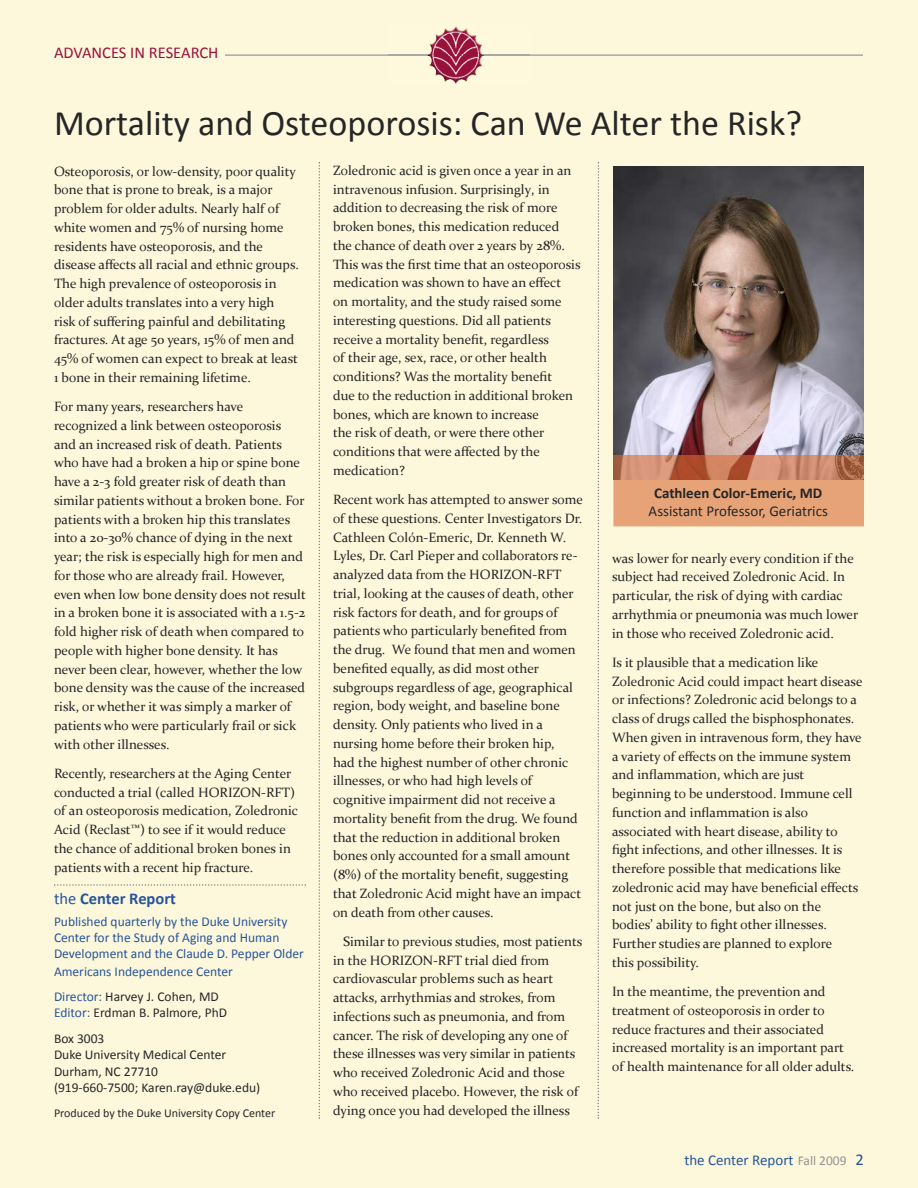
<style>
.page{position:relative;width:918px;height:1188px;background:#fff}
.page>*{position:absolute;margin:0;border:0;box-sizing:border-box;transform-origin:0 0}
.t1{font:36px "Calibri";color:#272627}
.t2{font:16.5px "Calibri";color:#97133c}
.t3{font:700 16.5px "Calibri";color:#27559a}
.t4{font:15px "Calibri";color:#272627}
.t5{font:15px "Calibri";color:#27559a}
.t6{font:700 15px "Calibri";color:#272627}
.t7{font:13.5px/18.8px "Constantia";color:#272627}
.t8{font:13.5px/16.5px "Calibri";color:#27559a}
.t9{font:13.5px/16.5px "Calibri";color:#272627}
.t10{font:12px "Calibri";color:#272627}
.s1{font-weight:400}
.s2{color:#27559a}
.s3{font-size:13.5px;color:#939393}
.s4{font-size:16.5px}
</style>
<div class="page">
<div style="left:0;top:0;width:916px;height:1188px;background:#fdf8dc"></div>
<div style="left:884px;top:0;width:34px;height:1188px;background:#fdf8dc"></div>
<hr style="left:54px;top:54px;width:809px;height:2px;background:#a9a8a9">
<div style="left:54px;top:46px;width:171px;height:34px;background:#fdf8dc"></div>
<img style="left:427px;top:26px;width:58px;height:58px">
<svg style="left:54px;top:884px;width:252px;height:2px"></svg>
<img style="left:613px;top:166px;width:251px;height:290px">
<div style="left:613px;top:480px;width:251px;height:46px;background:#e6a377"></div>
<img style="left:613px;top:456px;width:251px;height:24px">
<svg style="left:597px;top:162px;width:2px;height:957px"></svg>
<svg style="left:319px;top:162px;width:1px;height:957px"></svg>
<p class="t2" style="left:54px;top:42px;width:166px">ADVANCES IN RESEARCH</p>
<h1 class="t1" style="left:54px;top:101px;width:750px">Mortality and Osteoporosis: Can We Alter the Risk?</h1>
<p class="t7" style="left:54px;top:162px;width:246px">Osteoporosis, or low-density, poor quality bone that is prone to break, is a major problem for older adults. Nearly half of white women and 75% of nursing home residents have osteoporosis, and the disease affects all racial and ethnic groups.<br>The high prevalence of osteoporosis in older adults translates into a very high risk of suffering painful and debilitating fractures. At age 50 years, 15% of men and 45% of women can expect to break at least 1 bone in their remaining lifetime.</p>
<p class="t7" style="left:54px;top:397px;width:253px">For many years, researchers have recognized a link between osteoporosis and an increased risk of death. Patients who have had a broken a hip or spine bone have a 2-3 fold greater risk of death than similar patients without a broken bone. For patients with a broken hip this translates into a 20-30% chance of dying in the next year; the risk is especially high for men and for those who are already frail. However, even when low bone density does not result in a broken bone it is associated with a 1.5-2 fold higher risk of death when compared to people with higher bone density. It has never been clear, however, whether the low bone density was the cause of the increased risk, or whether it was simply a marker of patients who were particularly frail or sick with other illnesses.</p>
<p class="t7" style="left:54px;top:764px;width:246px">Recently, researchers at the Aging Center conducted a trial (called HORIZON-RFT) of an osteoporosis medication, Zoledronic Acid (Reclast™) to see if it would reduce the chance of additional broken bones in patients with a recent hip fracture.</p>
<p class="t7" style="left:333px;top:161px;width:249px">Zoledronic acid is given once a year in an intravenous infusion. Surprisingly, in addition to decreasing the risk of more broken bones, this medication reduced the chance of death over 2 years by 28%.<br>This was the first time that an osteoporosis medication was shown to have an effect<br>on mortality, and the study raised some interesting questions. Did all patients receive a mortality benefit, regardless<br>of their age, sex, race, or other health conditions? Was the mortality benefit<br>due to the reduction in additional broken bones, which are known to increase<br>the risk of death, or were there other conditions that were affected by the medication?</p>
<p class="t7" style="left:333px;top:490px;width:251px">Recent work has attempted to answer some of these questions. Center Investigators Dr.<br>Cathleen Colón-Emeric, Dr. Kenneth W.<br>Lyles, Dr. Carl Pieper and collaborators re&shy;analyzed data from the HORIZON-RFT trial, looking at the causes of death, other risk factors for death, and for groups of patients who particularly benefited from the drug. We found that men and women benefited equally, as did most other subgroups regardless of age, geographical region, body weight, and baseline bone density. Only patients who lived in a nursing home before their broken hip,<br>had the highest number of other chronic illnesses, or who had high levels of cognitive impairment did not receive a mortality benefit from the drug. We found that the reduction in additional broken bones only accounted for a small amount (8%) of the mortality benefit, suggesting that Zoledronic Acid might have an impact on death from other causes.</p>
<p class="t7" style="left:333px;top:932px;width:251px;text-indent:10px">Similar to previous studies, most patients in the HORIZON-RFT trial died from cardiovascular problems such as heart attacks, arrhythmias and strokes, from infections such as pneumonia, and from cancer. The risk of developing any one of these illnesses was very similar in patients who received Zoledronic Acid and those who received placebo. However, the risk of dying once you had developed the illness</p>
<p class="t6" style="left:654px;top:484px;width:170px">Cathleen Color-Emeric, MD</p>
<p class="t4" style="left:649px;top:502px;width:181px">Assistant Professor, Geriatrics</p>
<p class="t7" style="left:612px;top:549px;width:248px">was lower for nearly every condition if the subject had received Zoledronic Acid. In particular, the risk of dying with cardiac arrhythmia or pneumonia was much lower in those who received Zoledronic acid.</p>
<p class="t7" style="left:612px;top:653px;width:252px">Is it plausible that a medication like Zoledronic Acid could impact heart disease or infections? Zoledronic acid belongs to a class of drugs called the bisphosphonates.<br>When given in intravenous form, they have a variety of effects on the immune system and inflammation, which are just beginning to be understood. Immune cell function and inflammation is also associated with heart disease, ability to fight infections, and other illnesses. It is therefore possible that medications like zoledronic acid may have beneficial effects not just on the bone, but also on the bodies’ ability to fight other illnesses.<br>Further studies are planned to explore<br>this possibility.</p>
<p class="t7" style="left:612px;top:982px;width:244px">In the meantime, the prevention and treatment of osteoporosis in order to reduce fractures and their associated increased mortality is an important part of health maintenance for all older adults.</p>
<p class="t3" style="left:54px;top:888px;width:123px"><span class="s1">the</span> Center Report</p>
<p class="t8" style="left:54px;top:913px;width:251px">Published quarterly by the Duke University Center for the Study of Aging and Human Development and the Claude D. Pepper Older Americans Independence Center</p>
<p class="t9" style="left:54px;top:988px;width:175px"><span class="s2">Director:</span> Harvey J. Cohen, MD<br><span class="s2">Editor:</span> Erdman B. Palmore, PhD</p>
<p class="t9" style="left:54px;top:1030px;width:208px">Box 3003<br>Duke University Medical Center<br>Durham, NC 27710<br>(919-660-7500; Karen.ray@duke.edu)</p>
<p class="t10" style="left:54px;top:1106px;width:223px">Produced by the Duke University Copy Center</p>
<p class="t5" style="left:684px;top:1150px;width:181px">the Center Report <span class="s3">Fall 2009</span> <span class="s4">2</span></p>
</div>
